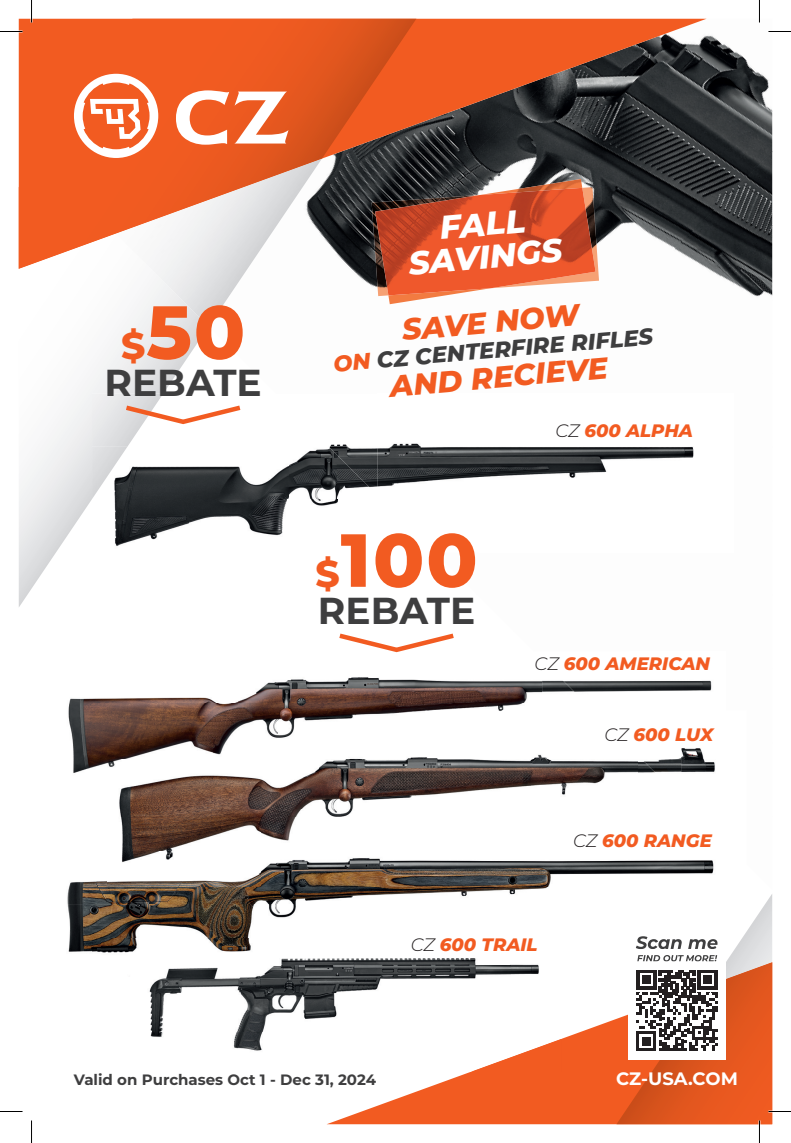
<style>
.page{position:relative;width:791px;height:1143px;background:#fff}
.page>*{position:absolute;margin:0;border:0;box-sizing:border-box;transform-origin:0 0}
.t1{font:800 75px "Montserrat";color:#f25b21}
.t2{font:700 37.5px "Montserrat";color:#3e3e3f}
.t3{font:italic 800 32.7px/32.7px "Montserrat";color:#fff;text-align:center}
.t4{font:italic 800 30px "Montserrat";color:#f25b21}
.t5{font:italic 800 22.5px "Montserrat";color:#3e3e3f}
.t6{font:italic 800 18px "Montserrat";color:#f25b21}
.t7{font:700 18px "Montserrat";color:#fff}
.t8{font:700 15px "Montserrat";color:#3e3e3f}
.s1{font-size:37.5px}
.s2{color:#f25b21}
.s3{font-weight:300;color:#231f20}
</style>
<div class="page">
<img style="left:706px;top:22px;width:65px;height:129px">
<img style="left:598px;top:151px;width:173px;height:130px">
<img style="left:603px;top:225px;width:168px;height:72px">
<img style="left:603px;top:281px;width:17px;height:16px">
<svg style="left:327px;top:1019px;width:289px;height:105px;fill:#f25b21"></svg>
<svg style="left:416px;top:19px;width:290px;height:250px;background:#724b3d"></svg>
<svg style="left:19px;top:327px;width:189px;height:280px"></svg>
<img style="left:127px;top:269px;width:120px;height:58px">
<svg style="left:19px;top:19px;width:397px;height:250px;background:#da744c"></svg>
<svg style="left:176px;top:90px;width:112px;height:55px"></svg>
<svg style="left:74px;top:74px;width:84px;height:84px"></svg>
<img style="left:128px;top:394px;width:80px;height:53px">
<img style="left:288px;top:449px;width:49px;height:51px">
<img style="left:92px;top:447px;width:196px;height:53px">
<img style="left:92px;top:500px;width:245px;height:53px">
<img style="left:329px;top:443px;width:363px;height:4px">
<img style="left:328px;top:447px;width:49px;height:48px">
<img style="left:377px;top:447px;width:317px;height:40px">
<img style="left:92px;top:394px;width:71px;height:52px">
<img style="left:92px;top:446px;width:36px;height:53px">
<img style="left:69px;top:677px;width:464px;height:26px">
<img style="left:68px;top:703px;width:69px;height:53px">
<img style="left:137px;top:703px;width:386px;height:7px">
<img style="left:73px;top:756px;width:35px;height:17px">
<img style="left:533px;top:680px;width:179px;height:13px">
<img style="left:119px;top:808px;width:234px;height:9px">
<img style="left:108px;top:710px;width:529px;height:98px">
<img style="left:637px;top:761px;width:4px;height:12px">
<img style="left:592px;top:710px;width:88px;height:49px">
<img style="left:680px;top:748px;width:35px;height:24px">
<img style="left:641px;top:759px;width:39px;height:14px">
<img style="left:67px;top:881px;width:73px;height:68px">
<img style="left:140px;top:886px;width:409px;height:19px">
<img style="left:140px;top:905px;width:156px;height:33px">
<img style="left:68px;top:949px;width:34px;height:3px">
<img style="left:108px;top:817px;width:606px;height:69px">
<img style="left:699px;top:817px;width:15px;height:21px">
<img style="left:102px;top:938px;width:459px;height:94px">
<img style="left:150px;top:1032px;width:360px;height:40px">
<img style="left:510px;top:1032px;width:51px;height:7px">
<img style="left:470px;top:1039px;width:91px;height:33px">
<svg style="left:121px;top:402px;width:120px;height:24px"></svg>
<svg style="left:339px;top:633px;width:115px;height:20px"></svg>
<img style="left:388px;top:179px;width:194px;height:125px">
<img style="left:371px;top:187px;width:227px;height:109px">
<img style="left:375px;top:188px;width:220px;height:107px">
<svg style="left:0;top:31px;width:22px;height:1px"></svg>
<svg style="left:768px;top:31px;width:22px;height:1px"></svg>
<svg style="left:0;top:1111px;width:22px;height:1px"></svg>
<svg style="left:31px;top:0;width:1px;height:22px"></svg>
<svg style="left:31px;top:1120px;width:1px;height:23px"></svg>
<svg style="left:616px;top:894px;width:174px;height:249px"></svg>
<h1 class="t1" style="left:121px;top:277px;width:125px"><span class="s1">$</span>50</h1>
<h2 class="t2" style="left:104px;top:356px;width:159px">REBATE</h2>
<h3 class="t3" style="left:404px;top:213px;width:155px;rotate:-5deg">FALL<br>SAVINGS</h3>
<h3 class="t4" style="left:400px;top:308px;width:179px;rotate:-5deg">SAVE NOW</h3>
<p class="t5" style="left:332px;top:348px;width:322px;rotate:-5deg"><span class="s2">ON</span> CZ CENTERFIRE RIFLES</p>
<h3 class="t4" style="left:388px;top:365px;width:220px;rotate:-5deg">AND RECIEVE</h3>
<h1 class="t1" style="left:315px;top:505px;width:164px"><span class="s1">$</span>100</h1>
<h2 class="t2" style="left:318px;top:584px;width:159px">REBATE</h2>
<p class="t6" style="left:555px;top:417px;width:139px"><span class="s3">CZ</span> 600 ALPHA</p>
<p class="t6" style="left:534px;top:651px;width:177px"><span class="s3">CZ</span> 600 AMERICAN</p>
<p class="t6" style="left:604px;top:722px;width:110px"><span class="s3">CZ</span> 600 LUX</p>
<p class="t6" style="left:572px;top:828px;width:140px"><span class="s3">CZ</span> 600 RANGE</p>
<p class="t6" style="left:410px;top:931px;width:128px"><span class="s3">CZ</span> 600 TRAIL</p>
<p class="t8" style="left:74px;top:1069px;width:303px">Valid on Purchases Oct 1 - Dec 31, 2024</p>
<p class="t7" style="left:615px;top:1066px;width:123px">CZ-USA.COM</p>
</div>
